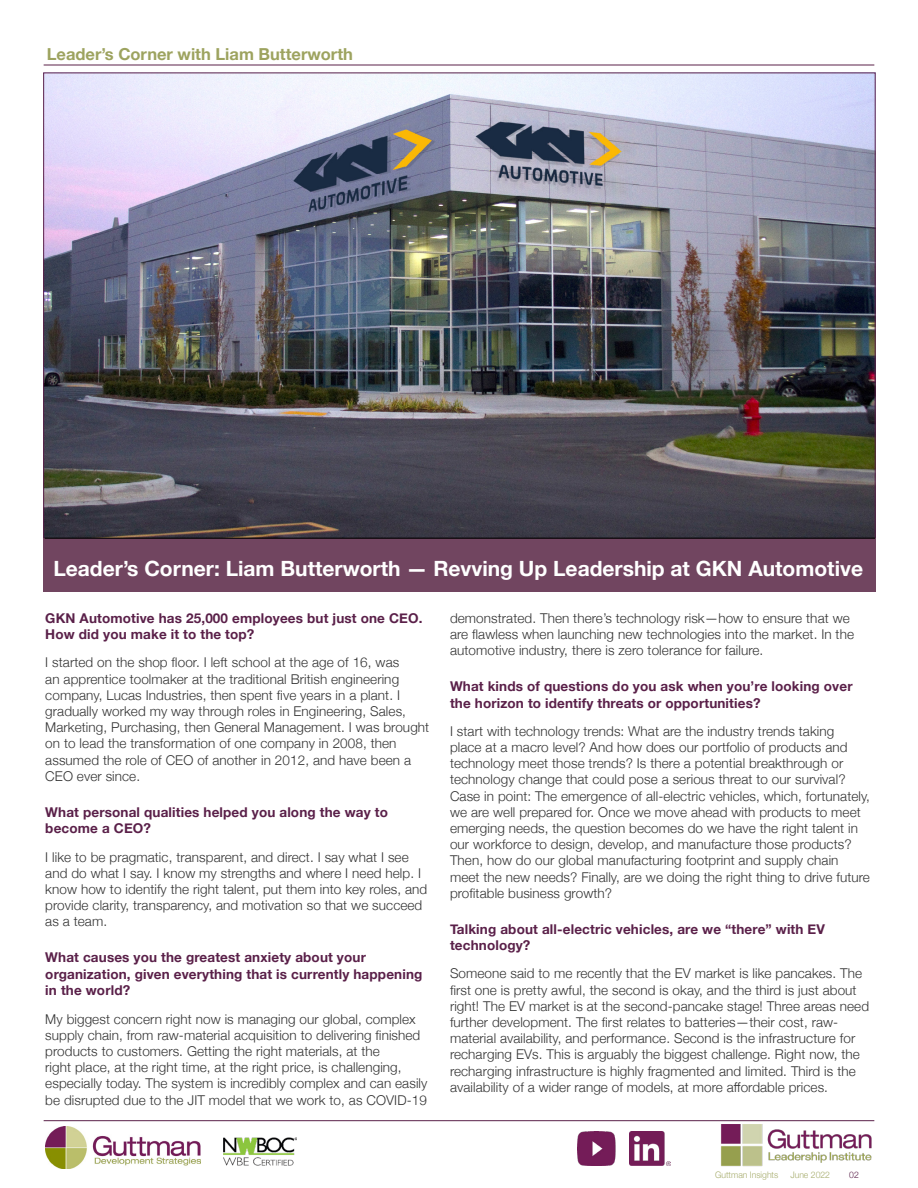
<style>
.page{position:relative;width:918px;height:1188px;background:#fff}
.page>*{position:absolute;margin:0;border:0;box-sizing:border-box;transform-origin:0 0}
.t1{font:700 21px "Helvetica Neue";color:#fff}
.t2{font:700 16.5px "Helvetica Neue";color:#9da35f}
.t3{font:300 13.5px/16.2px "Helvetica Neue";letter-spacing:.005em;color:#333}
.t4{font:700 13.5px/16.5px "Helvetica Neue";letter-spacing:.01em;color:#5a2049}
.t5{font:300 9px "Helvetica Neue";color:#a6ac6c;scale:.96 1}
.t6{font:300 9px "Helvetica Neue";color:#5a2049;scale:.96 1}
</style>
<div class="page">
<hr style="left:44px;top:1120px;width:830px;height:1px;background:#5a2049">
<img style="left:721px;top:1124px;width:151px;height:42px">
<img style="left:45px;top:1127px;width:156px;height:41px">
<img style="left:223px;top:1137px;width:73px;height:29px">
<img style="left:578px;top:1131px;width:38px;height:34px">
<img style="left:629px;top:1131px;width:42px;height:35px">
<hr style="left:44px;top:65px;width:830px;height:1px;background:#5a2049">
<img style="left:45px;top:75px;width:829px;height:463px">
<div style="left:43px;top:538px;width:833px;height:54px;background:#714560"></div>
<hr style="left:45px;top:538px;width:830px;height:1px;background:#000">
<p class="t2" style="left:47px;top:41px;width:308px">Leader’s Corner with Liam Butterworth</p>
<h1 class="t1" style="left:53px;top:552px;width:811px">Leader’s Corner: Liam Butterworth — Revving Up Leadership at GKN Automotive</h1>
<p class="t4" style="left:45px;top:610px;width:379px">GKN Automotive has 25,000 employees but just one CEO.<br>How did you make it to the top?</p>
<p class="t3" style="left:45px;top:654px;width:385px">I started on the shop floor. I left school at the age of 16, was<br>an apprentice toolmaker at the traditional British engineering company, Lucas Industries, then spent five years in a plant. I gradually worked my way through roles in Engineering, Sales, Marketing, Purchasing, then General Management. I was brought on to lead the transformation of one company in 2008, then assumed the role of CEO of another in 2012, and have been a CEO ever since.</p>
<p class="t4" style="left:45px;top:804px;width:344px">What personal qualities helped you along the way to become a CEO?</p>
<p class="t3" style="left:45px;top:848px;width:384px">I like to be pragmatic, transparent, and direct. I say what I see and do what I say. I know my strengths and where I need help. I know how to identify the right talent, put them into key roles, and provide clarity, transparency, and motivation so that we succeed as a team.</p>
<p class="t4" style="left:45px;top:950px;width:379px">What causes you the greatest anxiety about your organization, given everything that is currently happening in the world?</p>
<p class="t3" style="left:45px;top:1010px;width:384px">My biggest concern right now is managing our global, complex supply chain, from raw-material acquisition to delivering finished products to customers. Getting the right materials, at the<br>right place, at the right time, at the right price, is challenging, especially today. The system is incredibly complex and can easily be disrupted due to the JIT model that we work to, as COVID-19</p>
<p class="t3" style="left:450px;top:609px;width:406px">demonstrated. Then there’s technology risk—how to ensure that we are flawless when launching new technologies into the market. In the automotive industry, there is zero tolerance for failure.</p>
<p class="t4" style="left:450px;top:678px;width:404px">What kinds of questions do you ask when you’re looking over the horizon to identify threats or opportunities?</p>
<p class="t3" style="left:450px;top:722px;width:422px">I start with technology trends: What are the industry trends taking<br>place at a macro level? And how does our portfolio of products and technology meet those trends? Is there a potential breakthrough or technology change that could pose a serious threat to our survival?<br>Case in point: The emergence of all-electric vehicles, which, fortunately, we are well prepared for. Once we move ahead with products to meet emerging needs, the question becomes do we have the right talent in our workforce to design, develop, and manufacture those products?<br>Then, how do our global manufacturing footprint and supply chain meet the new needs? Finally, are we doing the right thing to drive future profitable business growth?</p>
<p class="t4" style="left:450px;top:921px;width:377px">Talking about all-electric vehicles, are we “there” with EV technology?</p>
<p class="t3" style="left:450px;top:965px;width:421px">Someone said to me recently that the EV market is like pancakes. The first one is pretty awful, the second is okay, and the third is just about right! The EV market is at the second-pancake stage! Three areas need further development. The first relates to batteries—their cost, raw&shy;material availability, and performance. Second is the infrastructure for recharging EVs. This is arguably the biggest challenge. Right now, the recharging infrastructure is highly fragmented and limited. Third is the availability of a wider range of models, at more affordable prices.</p>
<p class="t5" style="left:715px;top:1168px;width:67px">Guttman Insights</p>
<p class="t5" style="left:790px;top:1168px;width:43px">June 2022</p>
<p class="t6" style="left:849px;top:1168px;width:12px">02</p>
</div>
